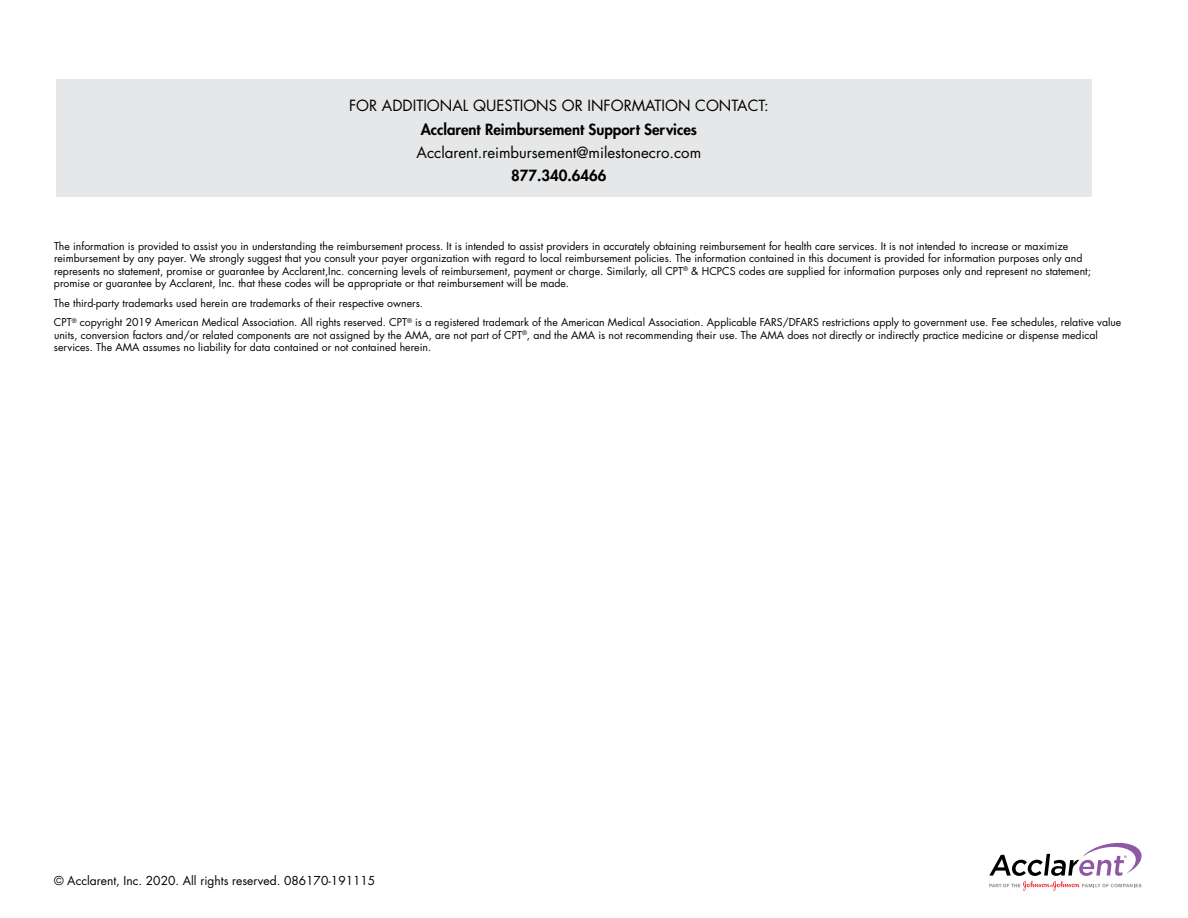
<style>
.page{position:relative;width:1188px;height:918px;background:#fff}
.page>*{position:absolute;margin:0;border:0;box-sizing:border-box;transform-origin:0 0}
.t1{font:15px "Futura Std";color:#000}
.t2{font:800 15px "Futura Std";color:#000}
.t3{font:12px "Futura Std";color:#000}
.t4{font:10.5px/12.6px "Futura Std";color:#000}
.t5{font:800 3.3px "Futura Std";color:#8e58a4}
</style>
<div class="page">
<svg style="left:989px;top:843px;width:153px;height:48px"></svg>
<div style="left:56px;top:79px;width:1036px;height:118px;background:#e6e7e8"></div>
<h1 class="t1" style="left:349px;top:96px;width:421px">FOR ADDITIONAL QUESTIONS OR INFORMATION CONTACT:</h1>
<h1 class="t2" style="left:421px;top:120px;width:278px">Acclarent Reimbursement Support Services</h1>
<h1 class="t1" style="left:417px;top:143px;width:286px">Acclarent.reimbursement@milestonecro.com</h1>
<h1 class="t2" style="left:511px;top:166px;width:97px">877.340.6466</h1>
<p class="t4" style="left:54px;top:239px;width:1039px">The information is provided to assist you in understanding the reimbursement process. It is intended to assist providers in accurately obtaining reimbursement for health care services. It is not intended to increase or maximize reimbursement by any payer. We strongly suggest that you consult your payer organization with regard to local reimbursement policies. The information contained in this document is provided for information purposes only and represents no statement, promise or guarantee by Acclarent,Inc. concerning levels of reimbursement, payment or charge. Similarly, all CPT<sup>®</sup> &amp; HCPCS codes are supplied for information purposes only and represent no statement; promise or guarantee by Acclarent, Inc. that these codes will be appropriate or that reimbursement will be made.</p>
<p class="t4" style="left:54px;top:293px;width:1069px;line-height:19.4px">The third-party trademarks used herein are trademarks of their respective owners.<br>CPT<sup>®</sup> copyright 2019 American Medical Association. All rights reserved. CPT<sup>®</sup> is a registered trademark of the American Medical Association. Applicable FARS/DFARS restrictions apply to government use. Fee schedules, relative value</p>
<p class="t4" style="left:54px;top:329px;width:1045px">units, conversion factors and/or related components are not assigned by the AMA, are not part of CPT<sup>®</sup>, and the AMA is not recommending their use. The AMA does not directly or indirectly practice medicine or dispense medical services. The AMA assumes no liability for data contained or not contained herein.</p>
<p class="t3" style="left:54px;top:873px;width:323px">© Acclarent, Inc. 2020. All rights reserved. 086170-191115</p>
<p class="t5" style="left:1124px;top:855px;width:4px">®</p>
</div>
